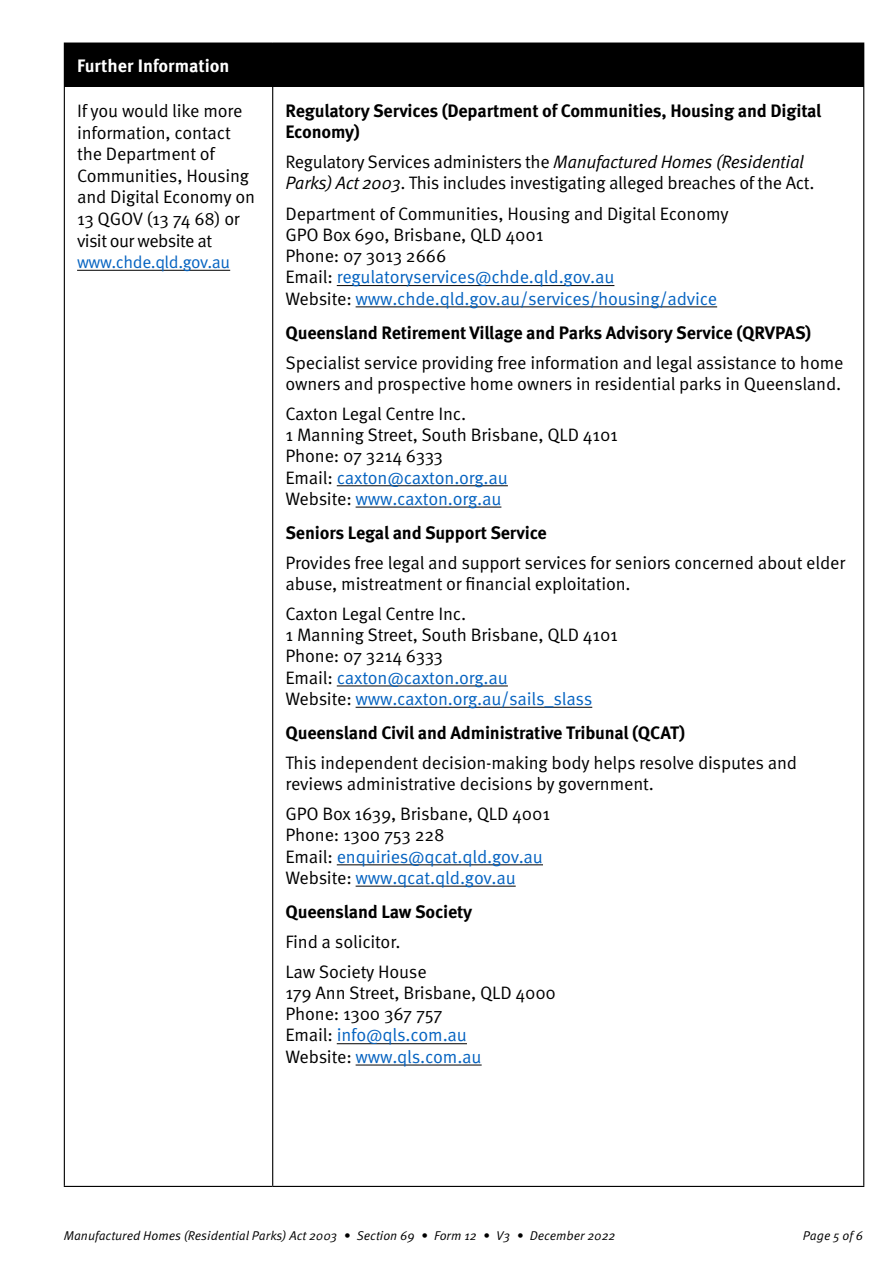
<style>
.page{position:relative;width:893px;height:1263px;background:#fff}
.page>*{position:absolute;margin:0;border:0;box-sizing:border-box;transform-origin:0 0}
.P_Body_copy{font:18px/21.6px "Meta Pro Norm";letter-spacing:-.01em;color:#000}
.P_Body_copy__no_spac{font:18px "Meta Pro Norm";letter-spacing:-.01em;color:#000}
.P_Body_copy__no_spac-2{font:18px "Meta Pro Norm";letter-spacing:-.01em;color:#0563c1}
.P_Body_copy__no_spac-3{font:700 18px/21.3px "Meta Pro";letter-spacing:-.01em;color:#000}
.Headings_-_white__H3{font:700 18px "Meta Pro";color:#fff}
.P_Body_copy-2{font:17.25px "Meta Pro Norm";letter-spacing:-.025em;color:#0563c1}
.t1{font:12.75px "Meta Pro Norm Ita";color:#000}
.s1{font-family:"Meta Pro Norm Ita"}
.s2{color:#000}
</style>
<div class="page">
<div style="left:64px;top:43px;width:800px;height:43px;background:#000"></div>
<hr style="left:272px;top:87px;width:1px;height:1099px;background:#000">
<hr style="left:863px;top:87px;width:1px;height:1099px;background:#000">
<hr style="left:64px;top:1186px;width:209px;height:1px;background:#000">
<hr style="left:273px;top:1186px;width:591px;height:1px;background:#000">
<hr style="left:64px;top:87px;width:1px;height:1099px;background:#000">
<hr style="left:64px;top:86px;width:209px;height:1px;background:#000">
<hr style="left:273px;top:86px;width:591px;height:1px;background:#000">
<hr style="left:77px;top:270px;width:153px;height:1px;background:#000">
<hr style="left:337px;top:285px;width:277px;height:1px;background:#000">
<hr style="left:356px;top:307px;width:361px;height:1px;background:#000">
<hr style="left:337px;top:485px;width:171px;height:1px;background:#000">
<hr style="left:356px;top:507px;width:145px;height:1px;background:#000">
<hr style="left:337px;top:686px;width:171px;height:1px;background:#000">
<hr style="left:356px;top:707px;width:236px;height:1px;background:#000">
<hr style="left:337px;top:864px;width:206px;height:1px;background:#000">
<hr style="left:356px;top:886px;width:160px;height:1px;background:#000">
<hr style="left:337px;top:1043px;width:130px;height:1px;background:#000">
<hr style="left:356px;top:1065px;width:126px;height:1px;background:#000">
<h3 class="Headings_-_white__H3" style="left:77px;top:51px;width:154px">Further Information</h3>
<p class="P_Body_copy" style="left:77px;top:99px;width:180px">If you would like more information, contact the Department of<br>Communities, Housing and Digital Economy on<br>13 QGOV (13 74 68) or visit our website at</p>
<p class="P_Body_copy-2" style="left:77px;top:249px;width:155px">www.chde.qld.gov.au</p>
<p class="P_Body_copy__no_spac-3" style="left:285px;top:99px;width:538px">Regulatory Services (Department of Communities, Housing and Digital<br>Economy)</p>
<p class="P_Body_copy" style="left:285px;top:150px;width:531px">Regulatory Services administers the <span class="s1">Manufactured Homes (Residential<br>Parks) Act 2003</span>. This includes investigating alleged breaches of the Act.</p>
<p class="P_Body_copy__no_spac" style="left:285px;top:200px;width:445px">Department of Communities, Housing and Digital Economy</p>
<p class="P_Body_copy__no_spac" style="left:285px;top:221px;width:260px">GPO Box 690, Brisbane, QLD 4001</p>
<p class="P_Body_copy__no_spac" style="left:285px;top:242px;width:162px">Phone: 07 3013 2666</p>
<p class="P_Body_copy__no_spac-2" style="left:285px;top:264px;width:330px"><span class="s2">Email:</span> regulatoryservices@chde.qld.gov.au</p>
<p class="P_Body_copy__no_spac-2" style="left:285px;top:285px;width:433px"><span class="s2">Website:</span> www.chde.qld.gov.au/services/housing/advice</p>
<p class="P_Body_copy__no_spac-3" style="left:285px;top:321px;width:527px">Queensland Retirement Village and Parks Advisory Service (QRVPAS)</p>
<p class="P_Body_copy" style="left:285px;top:350px;width:559px">Specialist service providing free information and legal assistance to home owners and prospective home owners in residential parks in Queensland.</p>
<p class="P_Body_copy__no_spac" style="left:285px;top:400px;width:182px">Caxton Legal Centre Inc.</p>
<p class="P_Body_copy__no_spac" style="left:285px;top:421px;width:334px">1 Manning Street, South Brisbane, QLD 4101</p>
<p class="P_Body_copy__no_spac" style="left:285px;top:442px;width:159px">Phone: 07 3214 6333</p>
<p class="P_Body_copy__no_spac-2" style="left:285px;top:464px;width:224px"><span class="s2">Email:</span> caxton@caxton.org.au</p>
<p class="P_Body_copy__no_spac-2" style="left:285px;top:485px;width:217px"><span class="s2">Website:</span> www.caxton.org.au</p>
<p class="P_Body_copy__no_spac-3" style="left:285px;top:521px;width:263px">Seniors Legal and Support Service</p>
<p class="P_Body_copy" style="left:285px;top:551px;width:561px">Provides free legal and support services for seniors concerned about elder abuse, mistreatment or financial exploitation.</p>
<p class="P_Body_copy__no_spac" style="left:285px;top:600px;width:182px">Caxton Legal Centre Inc.</p>
<p class="P_Body_copy__no_spac" style="left:285px;top:621px;width:334px">1 Manning Street, South Brisbane, QLD 4101</p>
<p class="P_Body_copy__no_spac" style="left:285px;top:643px;width:159px">Phone: 07 3214 6333</p>
<p class="P_Body_copy__no_spac-2" style="left:285px;top:664px;width:224px"><span class="s2">Email:</span> caxton@caxton.org.au</p>
<p class="P_Body_copy__no_spac-2" style="left:285px;top:685px;width:308px"><span class="s2">Website:</span> www.caxton.org.au/sails_slass</p>
<p class="P_Body_copy__no_spac-3" style="left:285px;top:721px;width:401px">Queensland Civil and Administrative Tribunal (QCAT)</p>
<p class="P_Body_copy" style="left:285px;top:751px;width:513px">This independent decision-making body helps resolve disputes and reviews administrative decisions by government.</p>
<p class="P_Body_copy__no_spac" style="left:285px;top:800px;width:266px">GPO Box 1639, Brisbane, QLD 4001</p>
<p class="P_Body_copy__no_spac" style="left:285px;top:821px;width:161px">Phone: 1300 753 228</p>
<p class="P_Body_copy__no_spac-2" style="left:285px;top:843px;width:259px"><span class="s2">Email:</span> enquiries@qcat.qld.gov.au</p>
<p class="P_Body_copy__no_spac-2" style="left:285px;top:864px;width:232px"><span class="s2">Website:</span> www.qcat.qld.gov.au</p>
<p class="P_Body_copy__no_spac-3" style="left:285px;top:900px;width:188px">Queensland Law Society</p>
<p class="P_Body_copy" style="left:285px;top:929px;width:117px">Find a solicitor.</p>
<p class="P_Body_copy__no_spac" style="left:285px;top:958px;width:143px">Law Society House</p>
<p class="P_Body_copy__no_spac" style="left:285px;top:979px;width:272px">179 Ann Street, Brisbane, QLD 4000</p>
<p class="P_Body_copy__no_spac" style="left:285px;top:1000px;width:159px">Phone: 1300 367 757</p>
<p class="P_Body_copy__no_spac-2" style="left:285px;top:1022px;width:183px"><span class="s2">Email:</span> info@qls.com.au</p>
<p class="P_Body_copy__no_spac-2" style="left:285px;top:1043px;width:198px"><span class="s2">Website:</span> www.qls.com.au</p>
<p class="t1" style="left:64px;top:1226px;width:553px">Manufactured Homes (Residential Parks) Act 2003 • Section 69 • Form 12 • V3 • December 2022</p>
<p class="t1" style="left:803px;top:1226px;width:62px">Page 5 of 6</p>
</div>
